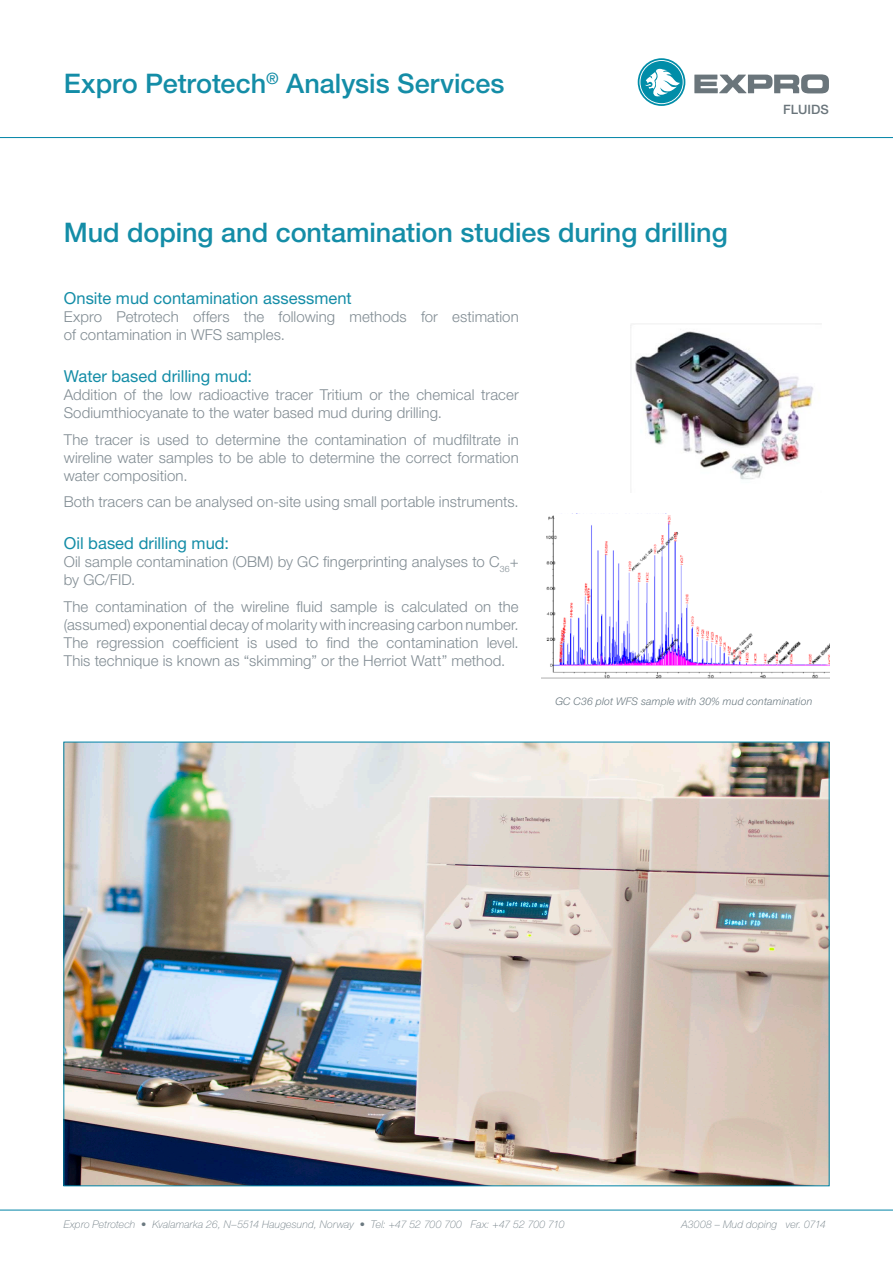
<style>
.page{position:relative;width:893px;height:1263px;background:#fff}
.page>*{position:absolute;margin:0;border:0;box-sizing:border-box;transform-origin:0 0}
.Overskrift_1{font:500 27px "Helvetica Neue LT Std";letter-spacing:-.005em;color:#148da7}
.Overskrift_4{font:16.5px "Helvetica Neue LT Std";color:#148da7}
.Brødtekst_8{font:300 15px/18px "Helvetica Neue LT Std";letter-spacing:.005em;color:#818c93}
.t1{font:500 12.9px "Helvetica Neue LT Std";color:#6a757b}
.navn-adresse-versjon{font:italic 100 10.5px "Helvetica Neue LT Std";letter-spacing:.015em;color:#6b7980}
.Figurtekst{font:italic 300 10.5px "Helvetica Neue LT Std";letter-spacing:.015em;color:#6b7980}
</style>
<div class="page">
<svg style="left:694px;top:74px;width:135px;height:19px"></svg>
<svg style="left:638px;top:58px;width:47px;height:48px"></svg>
<hr style="left:0;top:1210px;width:893px;height:1px;background:#0084a7">
<hr style="left:0;top:137px;width:893px;height:1px;background:#0084a7">
<img style="left:630px;top:324px;width:184px;height:156px">
<img style="left:541px;top:515px;width:288px;height:164px">
<img style="left:66px;top:744px;width:761px;height:440px">
<p class="Overskrift_1" style="left:64px;top:67px;width:442px">Expro Petrotech<sup>®</sup> Analysis Services</p>
<p class="Overskrift_1" style="left:64px;top:216px;width:665px">Mud doping and contamination studies during drilling</p>
<p class="Overskrift_4" style="left:64px;top:288px;width:290px">Onsite mud contamination assessment</p>
<p class="Brødtekst_8" style="left:64px;top:307px;width:456px">Expro Petrotech offers the following methods for estimation of contamination in WFS samples.</p>
<p class="Overskrift_4" style="left:64px;top:366px;width:190px">Water based drilling mud:</p>
<p class="Brødtekst_8" style="left:64px;top:385px;width:456px">Addition of the low radioactive tracer Tritium or the chemical tracer<br>Sodiumthiocyanate to the water based mud during drilling.</p>
<p class="Brødtekst_8" style="left:64px;top:430px;width:456px;text-align:justify">The tracer is used to determine the contamination of mudfiltrate in wireline water samples to be able to determine the correct formation water composition.</p>
<p class="Brødtekst_8" style="left:64px;top:492px;width:456px">Both tracers can be analysed on-site using small portable instruments.</p>
<p class="Overskrift_4" style="left:64px;top:534px;width:167px">Oil based drilling mud:</p>
<p class="Brødtekst_8" style="left:64px;top:553px;width:456px">Oil sample contamination (OBM) by GC fingerprinting analyses to C<sub>36</sub>+ by GC/FID.</p>
<p class="Brødtekst_8" style="left:64px;top:597px;width:456px;text-align:justify">The contamination of the wireline fluid sample is calculated on the (assumed) exponential decay of molarity with increasing carbon number.<br>The regression coefficient is used to find the contamination level.<br>This technique is known as “skimming” or the Herriot Watt” method.</p>
<p class="t1" style="left:783px;top:101px;width:47px">FLUIDS</p>
<p class="Figurtekst" style="left:555px;top:695px;width:258px">GC C36 plot WFS sample with 30% mud contamination</p>
<p class="navn-adresse-versjon" style="left:64px;top:1218px;width:502px">Expro Petrotech • Kvalamarka 26, N–5514 Haugesund, Norway • Tel: +47 52 700 700 Fax: +47 52 700 710</p>
<p class="navn-adresse-versjon" style="left:681px;top:1218px;width:146px">A3008 – Mud doping ver. 0714</p>
</div>
